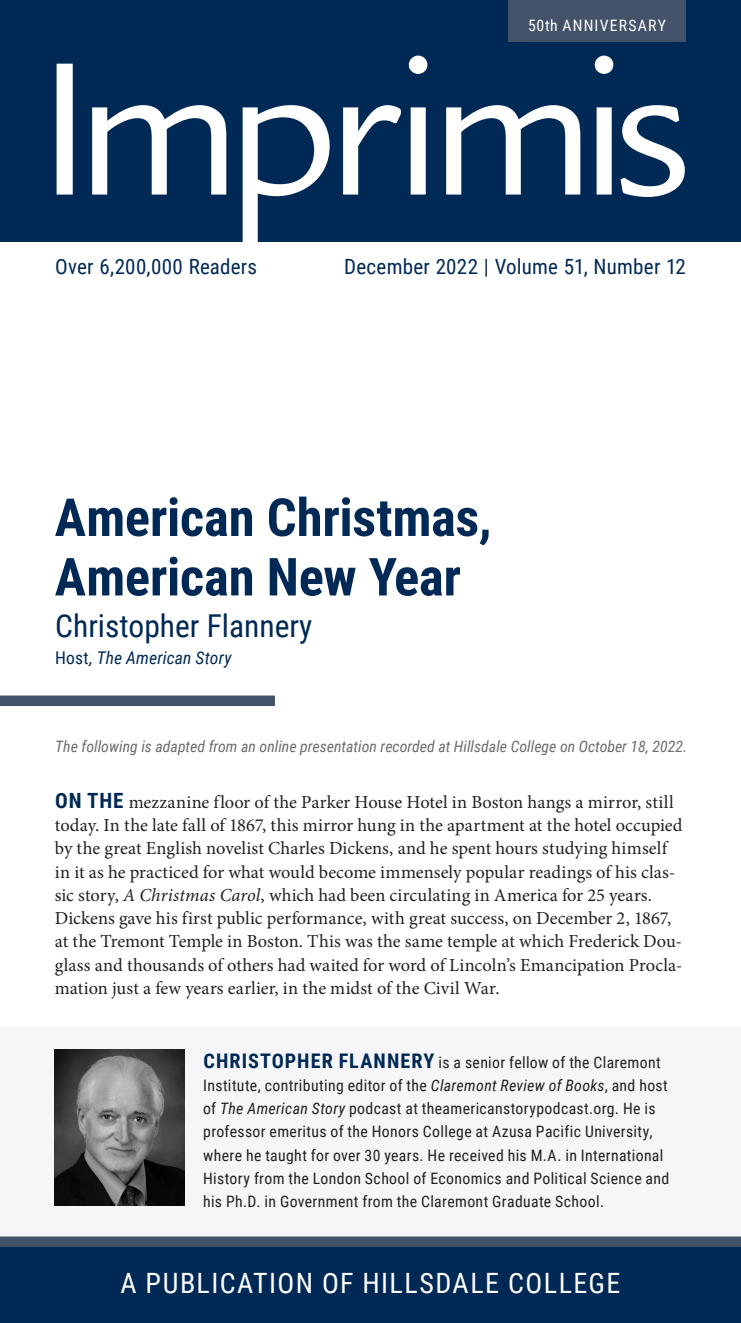
<style>
.page{position:relative;width:741px;height:1323px;background:#fff}
.page>*{position:absolute;margin:0;border:0;box-sizing:border-box;transform-origin:0 0}
.ISSUE_title{font:700 52.5px/59.5px "Roboto Condensed";letter-spacing:-.005em;color:#002956}
.ISSUE_AUTHOR_name{font:31.5px "Roboto Condensed";color:#002956}
.t1{font:28px "Roboto Condensed";letter-spacing:.05em;color:#fff}
.t2{font:21px "Roboto Condensed";letter-spacing:.01em;color:#002956}
.BODY_1st_PARA{font:18.38px/23.3px "Minion Pro";color:#231f20}
.ISSUE_AUTHOR_title{font:italic 17.5px "Roboto Condensed";letter-spacing:.01em;color:#002956}
.BIO_para{font:15.75px/23.3px "Roboto Condensed";letter-spacing:.025em;color:#231f20}
.t3{font:italic 15.75px "Roboto Condensed";color:#6c6d70}
.t4{font:15.75px "Roboto Condensed";letter-spacing:.075em;color:#fff}
.s1{font-style:normal}
.s2{font-family:"Roboto Condensed";font-weight:700;font-size:21px;color:#002956}
.s3{font-style:italic}
.s4{font-weight:700;font-size:20.12px;color:#002956}
</style>
<div class="page">
<div style="left:0;top:1026px;width:740px;height:210px;background:#f6f5f7"></div>
<img style="left:55px;top:1050px;width:129px;height:155px">
<div style="left:0;top:0;width:740px;height:242px;background:#002956"></div>
<div style="left:0;top:1238px;width:740px;height:85px;background:#002956"></div>
<svg style="left:57px;top:56px;width:627px;height:186px"></svg>
<div style="left:0;top:1236px;width:740px;height:11px;background:#435169"></div>
<div style="left:508px;top:0;width:177px;height:42px;background:#435169"></div>
<div style="left:0;top:696px;width:275px;height:10px;background:#435169"></div>
<p class="t4" style="left:528px;top:14px;width:139px">50th ANNIVERSARY</p>
<p class="t2" style="left:55px;top:252px;width:203px">Over 6,200,000 Readers</p>
<p class="t2" style="left:344px;top:252px;width:343px">December 2022 | Volume 51, Number 12</p>
<p class="ISSUE_title" style="left:55px;top:486px;width:438px">American Christmas,<br>American New Year</p>
<p class="ISSUE_AUTHOR_name" style="left:55px;top:604px;width:258px">Christopher Flannery</p>
<p class="ISSUE_AUTHOR_title" style="left:55px;top:645px;width:178px"><span class="s1">Host</span>, The American Story</p>
<p class="t3" style="left:55px;top:735px;width:633px">The following is adapted from an online presentation recorded at Hillsdale College on October 18, 2022.</p>
<p class="BODY_1st_PARA" style="left:55px;top:790px;width:629px"><span class="s2">ON THE</span> mezzanine floor of the Parker House Hotel in Boston hangs a mirror, still today. In the late fall of 1867, this mirror hung in the apartment at the hotel occupied by the great English novelist Charles Dickens, and he spent hours studying himself in it as he practiced for what would become immensely popular readings of his clas&shy;sic story, <span class="s3">A Christmas Carol</span>, which had been circulating in America for 25 years.<br>Dickens gave his first public performance, with great success, on December 2, 1867, at the Tremont Temple in Boston. This was the same temple at which Frederick Dou&shy;glass and thousands of others had waited for word of Lincoln’s Emancipation Procla&shy;mation just a few years earlier, in the midst of the Civil War.</p>
<p class="BIO_para" style="left:203px;top:1050px;width:467px"><span class="s4">CHRISTOPHER FLANNERY</span> is a senior fellow of the Claremont Institute, contributing editor of the <span class="s3">Claremont Review of Books</span>, and host of <span class="s3">The American Story</span> podcast at theamericanstorypodcast.org. He is professor emeritus of the Honors College at Azusa Pacific University, where he taught for over 30 years. He received his M.A. in International History from the London School of Economics and Political Science and his Ph.D. in Government from the Claremont Graduate School.</p>
<p class="t1" style="left:120px;top:1264px;width:501px">A PUBLICATION OF HILLSDALE COLLEGE</p>
</div>
